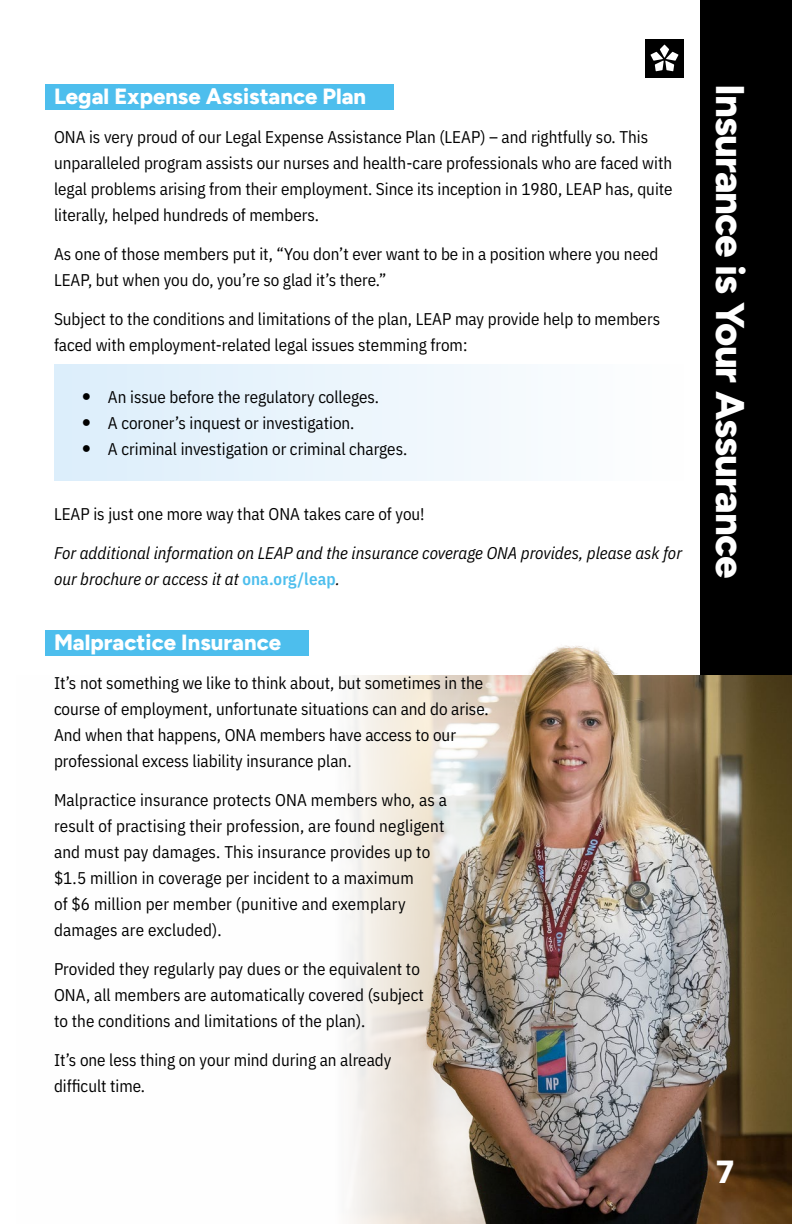
<style>
.page{position:relative;width:792px;height:1224px;background:#fff}
.page>*{position:absolute;margin:0;border:0;box-sizing:border-box;transform-origin:0 0}
.t1{font:800 40px "Figtree";letter-spacing:-.025em;color:#fff}
.t2{font:800 32px "Figtree";color:#fff}
.t3{font:800 22px "Figtree";color:#fff}
.t4{font:17px/26px "IBM Plex Sans Cond";color:#000}
.t5{font:italic 17px/26px "IBM Plex Sans Cond";color:#000}
.s1{font-family:"Abacus Three S Si"}
.s2{font-weight:600;font-style:normal;color:#4dbeed}
</style>
<div class="page">
<div style="left:54px;top:364px;width:630px;height:117px;background:linear-gradient(to right,#dceefb,#fefefe)"></div>
<div style="left:45px;top:84px;width:348px;height:26px;background:#4dbeed"></div>
<div style="left:45px;top:630px;width:263px;height:26px;background:#4dbeed"></div>
<div style="left:701px;top:0;width:91px;height:1224px;background:#000"></div>
<img style="left:308px;top:624px;width:484px;height:600px">
<svg style="left:645px;top:39px;width:39px;height:39px"></svg>
<p class="t3" style="left:54px;top:83px;width:314px">Legal Expense Assistance Plan</p>
<p class="t4" style="left:54px;top:123px;width:620px">ONA is very proud of our Legal Expense Assistance Plan (LEAP) – and rightfully so. This unparalleled program assists our nurses and health-care professionals who are faced with legal problems arising from their employment. Since its inception in 1980, LEAP has, quite literally, helped hundreds of members.</p>
<p class="t4" style="left:54px;top:239px;width:606px">As one of those members put it, “You don’t ever want to be in a position where you need<br>LEAP, but when you do, you’re so glad it’s there.”</p>
<p class="t4" style="left:54px;top:304px;width:608px">Subject to the conditions and limitations of the plan, LEAP may provide help to members faced with employment-related legal issues stemming from:</p>
<p class="t4" style="left:81px;top:382px;width:328px"><span class="s1">O</span> An issue before the regulatory colleges.<br><span class="s1">O</span> A coroner’s inquest or investigation.<br><span class="s1">O</span> A criminal investigation or criminal charges.</p>
<p class="t4" style="left:54px;top:499px;width:372px">LEAP is just one more way that ONA takes care of you!</p>
<p class="t5" style="left:54px;top:538px;width:630px">For additional information on LEAP and the insurance coverage ONA provides, please ask for our brochure or access it at <span class="s2">ona.org/leap</span>.</p>
<p class="t3" style="left:54px;top:629px;width:229px">Malpractice Insurance</p>
<p class="t4" style="left:54px;top:669px;width:436px">It’s not something we like to think about, but sometimes in the course of employment, unfortunate situations can and do arise.<br>And when that happens, ONA members have access to our professional excess liability insurance plan.</p>
<p class="t4" style="left:54px;top:785px;width:395px">Malpractice insurance protects ONA members who, as a result of practising their profession, are found negligent and must pay damages. This insurance provides up to $1.5 million in coverage per incident to a maximum<br>of $6 million per member (punitive and exemplary damages are excluded).</p>
<p class="t4" style="left:54px;top:954px;width:372px">Provided they regularly pay dues or the equivalent to<br>ONA, all members are automatically covered (subject to the conditions and limitations of the plan).</p>
<p class="t4" style="left:54px;top:1045px;width:339px">It’s one less thing on your mind during an already difficult time.</p>
<h1 class="t1" style="left:755px;top:84px;width:495px;rotate:90deg">Insurance is Your Assurance</h1>
<h2 class="t2" style="left:716px;top:1152px;width:20px">7</h2>
</div>
